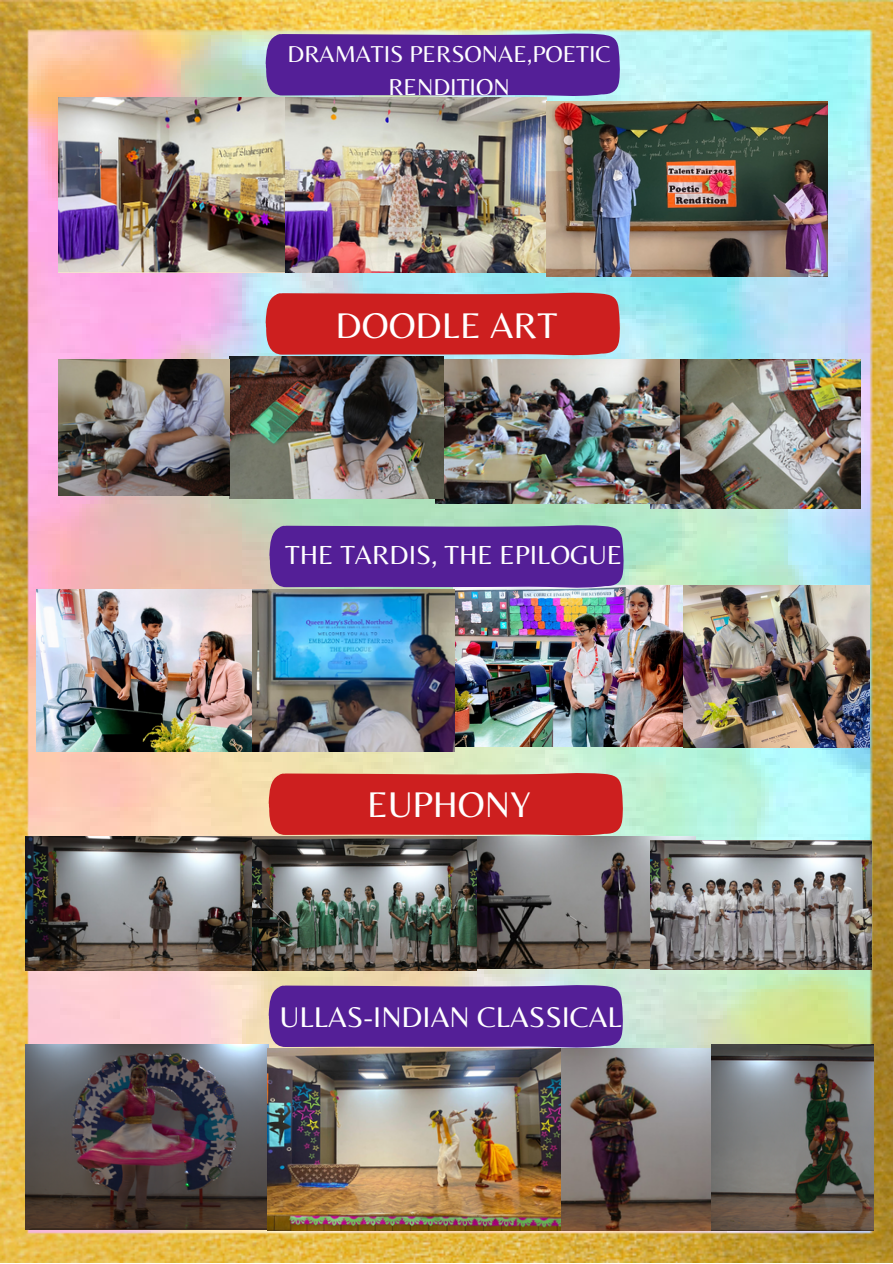
<style>
.page{position:relative;width:893px;height:1264px;background:#fff}
.page>*{position:absolute;margin:0;border:0;box-sizing:border-box;transform-origin:0 0}
.t1{font:37.2px "Belleza";color:#fff}
.t2{font:29.7px "Belleza";color:#fff}
.t3{font:27.15px "Belleza";color:#fff}
.t4{font:23.85px/32.5px "Belleza";color:#fff;text-align:center}
</style>
<div class="page">
<img style="left:0;top:0;width:892px;height:1262px">
<img style="left:59px;top:97px;width:487px;height:175px">
<img style="left:546px;top:101px;width:281px;height:175px">
<img style="left:650px;top:359px;width:210px;height:149px">
<img style="left:436px;top:359px;width:243px;height:144px">
<img style="left:230px;top:356px;width:213px;height:142px">
<img style="left:59px;top:359px;width:171px;height:136px">
<img style="left:454px;top:585px;width:414px;height:162px">
<img style="left:37px;top:589px;width:417px;height:162px">
<img style="left:26px;top:836px;width:451px;height:134px">
<img style="left:477px;top:836px;width:218px;height:132px">
<img style="left:650px;top:840px;width:220px;height:129px">
<svg style="left:265px;top:291px;width:355px;height:66px;background:#c83132"></svg>
<svg style="left:269px;top:524px;width:355px;height:65px;background:#5c2e9a"></svg>
<svg style="left:268px;top:772px;width:355px;height:65px;background:#cd2e2b"></svg>
<svg style="left:268px;top:983px;width:355px;height:65px;background:#602f9a"></svg>
<img style="left:26px;top:1044px;width:243px;height:185px">
<img style="left:268px;top:1048px;width:294px;height:182px">
<img style="left:562px;top:1048px;width:149px;height:182px">
<img style="left:711px;top:1044px;width:162px;height:186px">
<svg style="left:265px;top:32px;width:355px;height:66px;background:#5f329c"></svg>
<p class="t4" style="left:287px;top:38px;width:325px">DRAMATIS PERSONAE,POETIC<br>RENDITION</p>
<p class="t1" style="left:335px;top:303px;width:223px">DOODLE ART</p>
<p class="t3" style="left:285px;top:539px;width:338px">THE TARDIS, THE EPILOGUE</p>
<p class="t1" style="left:367px;top:782px;width:165px">EUPHONY</p>
<p class="t2" style="left:280px;top:998px;width:343px">ULLAS-INDIAN CLASSICAL</p>
</div>
